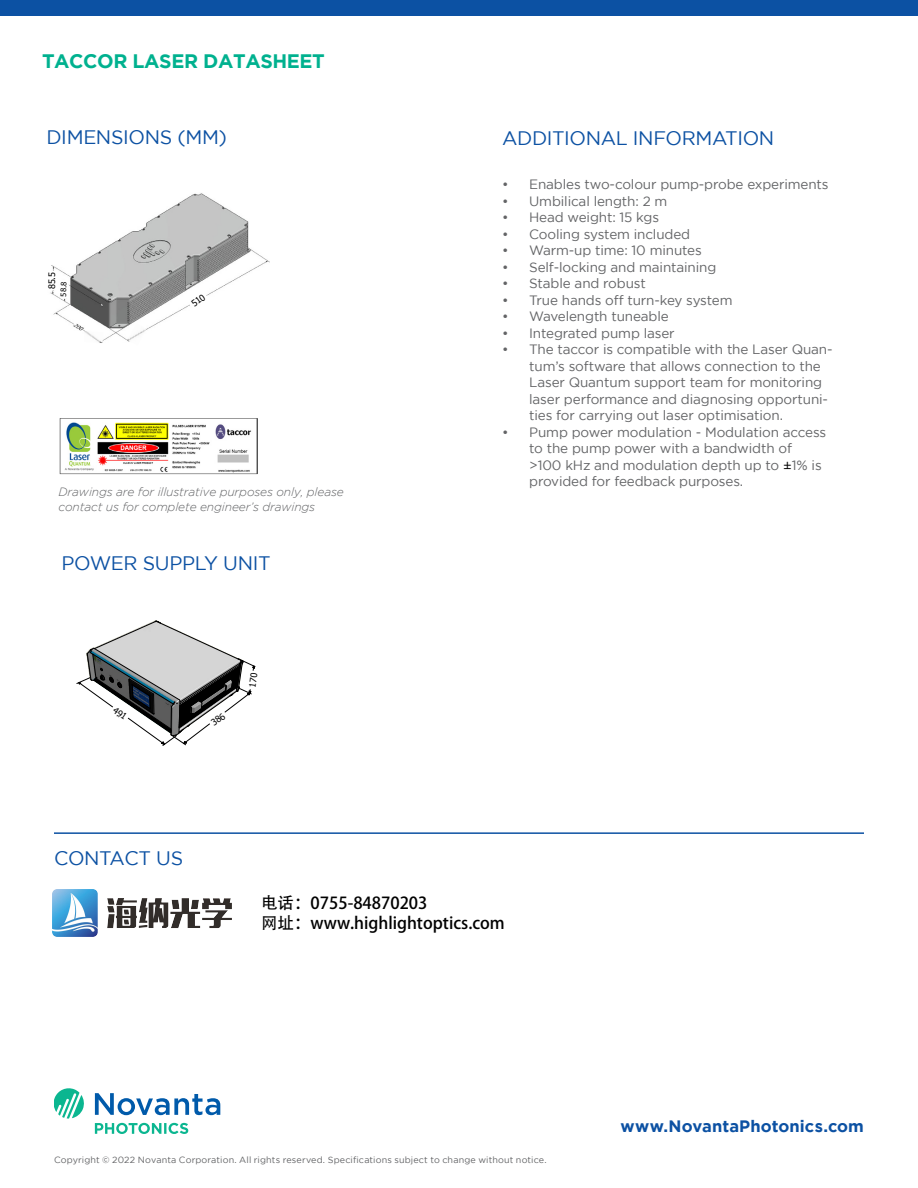
<style>
.page{position:relative;width:918px;height:1188px;background:#fff}
.page>*{position:absolute;margin:0;border:0;box-sizing:border-box;transform-origin:0 0}
.t1{font:19.5px "Gotham";letter-spacing:-.02em;color:#0c51a3}
.t2{font:700 19.5px "Gotham";letter-spacing:-.02em;color:#00b18f}
.t3{font:16.5px/19.8px "Adobe Heiti Std";color:#000}
.t4{font:700 16.5px "Gotham";letter-spacing:.005em;color:#0c51a3}
.t5{font:13.5px/16.5px "Gotham";letter-spacing:-.01em;color:#636466}
.t6{font:italic 300 12px/15px "Gotham";letter-spacing:-.01em;color:#636466}
.t7{font:9px "Gotham";letter-spacing:.015em;color:#636466}
.t8{font:9px "Tahoma";color:#000}
.t9{font:7.5px "Tahoma";color:#000}
.s1{font-family:"Tahoma";font-size:12px;color:#000}
</style>
<div class="page">
<div style="left:0;top:0;width:918px;height:15px;background:#0c51a3"></div>
<hr style="left:54px;top:832px;width:810px;height:2px;background:#0c51a3">
<img style="left:50px;top:193px;width:220px;height:148px">
<div style="left:48px;top:271px;width:8px;height:19px;background:#fff"></div>
<svg style="left:60px;top:280px;width:9px;height:19px"></svg>
<img style="left:84px;top:331px;width:19px;height:12px">
<img style="left:128px;top:323px;width:19px;height:19px">
<img style="left:59px;top:418px;width:199px;height:57px">
<svg style="left:54px;top:1088px;width:30px;height:31px"></svg>
<svg style="left:95px;top:1093px;width:125px;height:22px"></svg>
<svg style="left:95px;top:1123px;width:93px;height:11px"></svg>
<img style="left:53px;top:889px;width:179px;height:48px">
<svg style="left:189px;top:292px;width:20px;height:18px"></svg>
<svg style="left:76px;top:620px;width:180px;height:126px"></svg>
<h1 class="t2" style="left:42px;top:50px;width:284px">TACCOR LASER DATASHEET</h1>
<h1 class="t1" style="left:46px;top:126px;width:182px">DIMENSIONS (MM)</h1>
<h1 class="t1" style="left:502px;top:127px;width:274px">ADDITIONAL INFORMATION</h1>
<p class="t8" style="left:46px;top:289px;width:19px;rotate:-90deg">85.5</p>
<p class="t9" style="left:58px;top:296px;width:16px;rotate:-88deg">58.8</p>
<p class="t6" style="left:58px;top:484px;width:287px">Drawings are for illustrative purposes only, please contact us for complete engineer’s drawings</p>
<h1 class="t1" style="left:62px;top:552px;width:211px">POWER SUPPLY UNIT</h1>
<h1 class="t1" style="left:54px;top:848px;width:131px">CONTACT US</h1>
<p class="t5" style="left:502px;top:176px;width:328px">• Enables two-colour pump-probe experiments</p>
<p class="t5" style="left:502px;top:192px;width:167px">• Umbilical length: 2 m</p>
<p class="t5" style="left:502px;top:209px;width:158px">• Head weight: 15 kgs</p>
<p class="t5" style="left:502px;top:225px;width:190px">• Cooling system included</p>
<p class="t5" style="left:502px;top:242px;width:201px">• Warm-up time: 10 minutes</p>
<p class="t5" style="left:502px;top:258px;width:216px">• Self-locking and maintaining</p>
<p class="t5" style="left:502px;top:275px;width:145px">• Stable and robust</p>
<p class="t5" style="left:502px;top:291px;width:232px">• True hands off turn-key system</p>
<p class="t5" style="left:502px;top:308px;width:168px">• Wavelength tuneable</p>
<p class="t5" style="left:502px;top:324px;width:174px">• Integrated pump laser</p>
<p class="t5" style="left:529px;top:341px;width:305px;text-indent:-27px">• The taccor is compatible with the Laser Quan&shy;tum’s software that allows connection to the Laser Quantum support team for monitoring laser performance and diagnosing opportuni&shy;ties for carrying out laser optimisation.</p>
<p class="t5" style="left:529px;top:423px;width:299px;text-indent:-27px">• Pump power modulation - Modulation access to the pump power with a bandwidth of &gt;100 kHz and modulation depth up to <span class="s1">±</span>1% is provided for feedback purposes.</p>
<p class="t3" style="left:261px;top:894px;width:245px">电话：0755-84870203<br>网址：www.highlightoptics.com</p>
<p class="t7" style="left:54px;top:1155px;width:494px">Copyright © 2022 Novanta Corporation. All rights reserved. Specifications subject to change without notice.</p>
<p class="t4" style="left:621px;top:1117px;width:245px">www.NovantaPhotonics.com</p>
</div>
